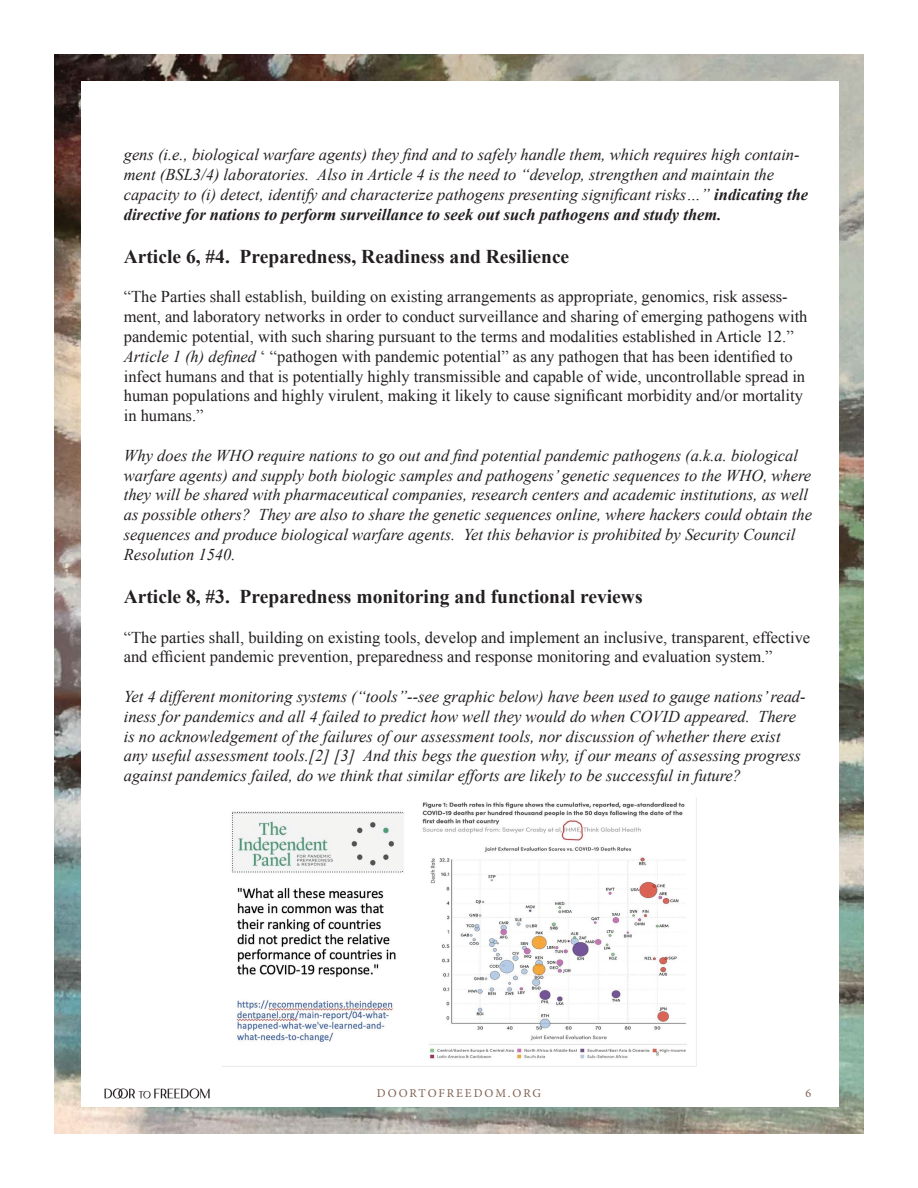
<style>
.page{position:relative;width:918px;height:1188px;background:#fff}
.page>*{position:absolute;margin:0;border:0;box-sizing:border-box;transform-origin:0 0}
.t1{font:700 19.5px "Times New Roman";color:#231f20}
.t2{font:italic 16.5px/19.8px "Times New Roman";color:#231f20}
.t3{font:16.5px/19.8px "Times New Roman";color:#231f20}
.t4{font:12px "Minion Pro";letter-spacing:.155em;color:#806252}
.s1{font-weight:700}
.s2{font-style:italic}
</style>
<div class="page">
<img style="left:54px;top:54px;width:810px;height:1080px">
<div style="left:81px;top:81px;width:757px;height:1026px;background:#fff"></div>
<img style="left:104px;top:1088px;width:106px;height:11px">
<img style="left:231px;top:798px;width:466px;height:268px">
<p class="t2" style="left:124px;top:144px;width:686px">gens (i.e., biological warfare agents) they find and to safely handle them, which requires high contain&shy;ment (BSL3/4) laboratories. Also in Article 4 is the need to “develop, strengthen and maintain the capacity to (i) detect, identify and characterize pathogens presenting significant risks…” <span class="s1">indicating the directive for nations to perform surveillance to seek out such pathogens and study them.</span></p>
<p class="t1" style="left:124px;top:243px;width:447px">Article 6, #4. Preparedness, Readiness and Resilience</p>
<p class="t3" style="left:124px;top:287px;width:685px">“The Parties shall establish, building on existing arrangements as appropriate, genomics, risk assess&shy;ment, and laboratory networks in order to conduct surveillance and sharing of emerging pathogens with pandemic potential, with such sharing pursuant to the terms and modalities established in Article 12.” <span class="s2">Article 1 (h) defined</span> ‘ “pathogen with pandemic potential” as any pathogen that has been identified to infect humans and that is potentially highly transmissible and capable of wide, uncontrollable spread in human populations and highly virulent, making it likely to cause significant morbidity and/or mortality in humans.”</p>
<p class="t2" style="left:124px;top:445px;width:690px">Why does the WHO require nations to go out and find potential pandemic pathogens (a.k.a. biological warfare agents) and supply both biologic samples and pathogens’ genetic sequences to the WHO, where they will be shared with pharmaceutical companies, research centers and academic institutions, as well as possible others? They are also to share the genetic sequences online, where hackers could obtain the sequences and produce biological warfare agents. Yet this behavior is prohibited by Security Council Resolution 1540.</p>
<p class="t1" style="left:124px;top:583px;width:520px">Article 8, #3. Preparedness monitoring and functional reviews</p>
<p class="t3" style="left:124px;top:627px;width:688px">“The parties shall, building on existing tools, develop and implement an inclusive, transparent, effective and efficient pandemic prevention, preparedness and response monitoring and evaluation system.”</p>
<p class="t2" style="left:124px;top:686px;width:683px">Yet 4 different monitoring systems (“tools”--see graphic below) have been used to gauge nations’ read&shy;iness for pandemics and all 4 failed to predict how well they would do when COVID appeared. There is no acknowledgement of the failures of our assessment tools, nor discussion of whether there exist any useful assessment tools.[2] [3] And this begs the question why, if our means of assessing progress against pandemics failed, do we think that similar efforts are likely to be successful in future?</p>
<p class="t4" style="left:377px;top:1085px;width:166px">DOORTOFREEDOM.ORG</p>
<p class="t4" style="left:806px;top:1085px;width:7px">6</p>
</div>
